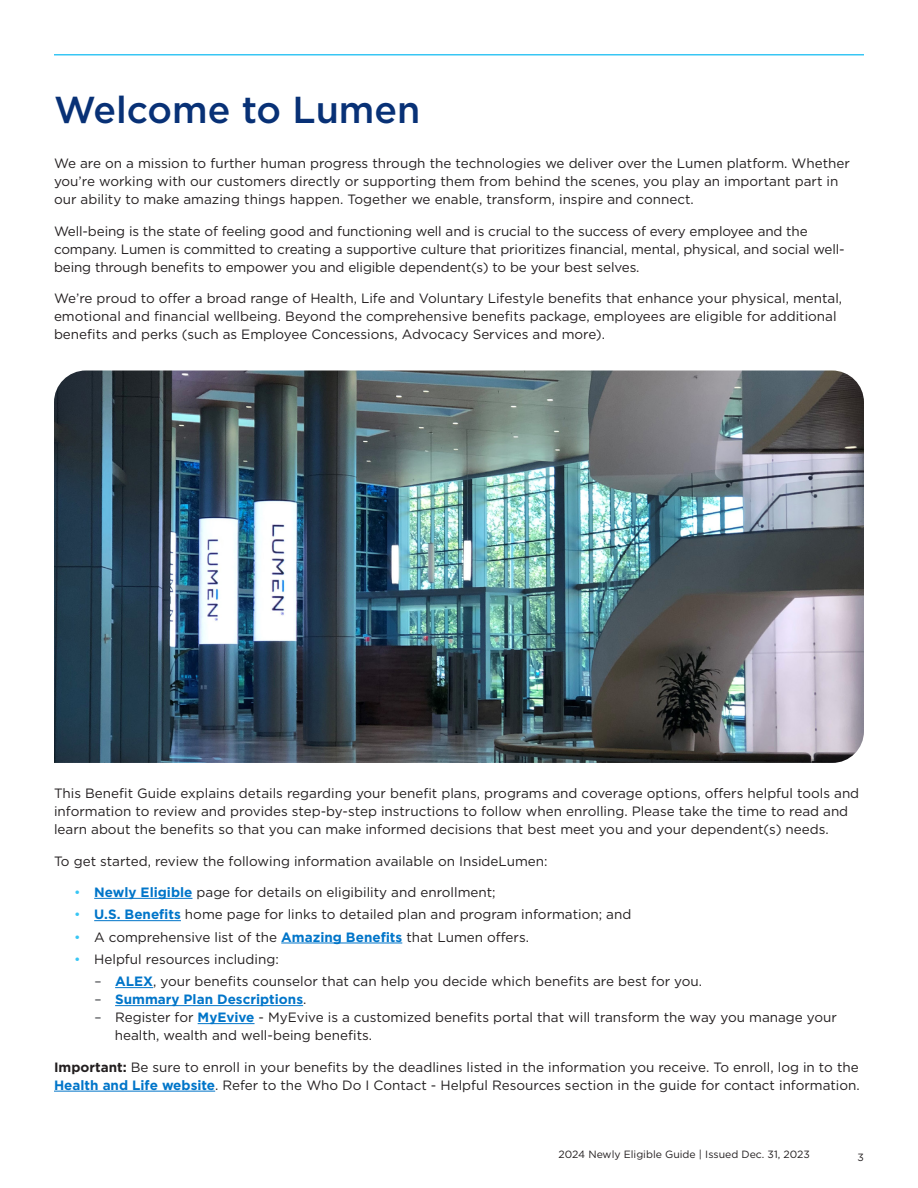
<style>
.page{position:relative;width:918px;height:1188px;background:#fff}
.page>*{position:absolute;margin:0;border:0;box-sizing:border-box;transform-origin:0 0}
.t1{font:500 37.5px "Gotham";color:#083176}
.t2{font:13.5px/18px "Gotham";color:#231f20}
.t3{font:700 13.5px "Gotham";color:#0075c9}
.t4{font:10.5px "Gotham";color:#231f20}
.s1{color:#38c6f4}
.s2{font-weight:700;color:#0075c9}
.s3{color:#3f4145}
.s4{font-weight:400;color:#3f4145}
.s5{font-weight:400;color:#231f20}
.s6{font-weight:700}
</style>
<div class="page">
<hr style="left:54px;top:54px;width:810px;height:2px;background:#38c6f4">
<hr style="left:94px;top:898px;width:99px;height:1px;background:#0075c9">
<hr style="left:94px;top:920px;width:87px;height:1px;background:#0075c9">
<hr style="left:281px;top:943px;width:121px;height:1px;background:#0075c9">
<hr style="left:115px;top:987px;width:38px;height:1px;background:#0075c9">
<hr style="left:115px;top:1005px;width:188px;height:1px;background:#0075c9">
<hr style="left:198px;top:1023px;width:57px;height:1px;background:#0075c9">
<hr style="left:54px;top:1091px;width:161px;height:1px;background:#0075c9">
<img style="left:54px;top:370px;width:810px;height:393px">
<h1 class="t1" style="left:54px;top:85px;width:368px">Welcome to Lumen</h1>
<p class="t2" style="left:54px;top:154px;width:797px">We are on a mission to further human progress through the technologies we deliver over the Lumen platform. Whether you’re working with our customers directly or supporting them from behind the scenes, you play an important part in our ability to make amazing things happen. Together we enable, transform, inspire and connect.</p>
<p class="t2" style="left:54px;top:221px;width:792px">Well-being is the state of feeling good and functioning well and is crucial to the success of every employee and the company. Lumen is committed to creating a supportive culture that prioritizes financial, mental, physical, and social well&shy;being through benefits to empower you and eligible dependent(s) to be your best selves.</p>
<p class="t2" style="left:54px;top:289px;width:790px">We’re proud to offer a broad range of Health, Life and Voluntary Lifestyle benefits that enhance your physical, mental, emotional and financial wellbeing. Beyond the comprehensive benefits package, employees are eligible for additional benefits and perks (such as Employee Concessions, Advocacy Services and more).</p>
<p class="t2" style="left:54px;top:784px;width:807px">This Benefit Guide explains details regarding your benefit plans, programs and coverage options, offers helpful tools and information to review and provides step-by-step instructions to follow when enrolling. Please take the time to read and learn about the benefits so that you can make informed decisions that best meet you and your dependent(s) needs.</p>
<p class="t2" style="left:54px;top:851px;width:495px">To get started, review the following information available on InsideLumen:</p>
<p class="t2" style="left:74px;top:883px;width:423px"><span class="s1">•</span> <span class="s2">Newly Eligible</span> page for details on eligibility and enrollment;</p>
<p class="t2" style="left:74px;top:905px;width:559px"><span class="s1">•</span> <span class="s2">U.S. Benefits</span> home page for links to detailed plan and program information; and</p>
<p class="t2" style="left:74px;top:928px;width:456px"><span class="s1">•</span> A comprehensive list of the <span class="s2">Amazing Benefits</span> that Lumen offers.</p>
<p class="t2" style="left:74px;top:950px;width:206px"><span class="s1">•</span> Helpful resources including:</p>
<p class="t2" style="left:94px;top:972px;width:609px"><span class="s3">–</span> <span class="s2">ALEX</span>, your benefits counselor that can help you decide which benefits are best for you.</p>
<p class="t3" style="left:94px;top:991px;width:213px"><span class="s4">–</span> Summary Plan Descriptions<span class="s5">.</span></p>
<p class="t2" style="left:115px;top:1008px;width:724px;text-indent:-20px"><span class="s3">–</span> Register for <span class="s2">MyEvive</span> - MyEvive is a customized benefits portal that will transform the way you manage your health, wealth and well-being benefits.</p>
<p class="t2" style="left:54px;top:1058px;width:807px"><span class="s6">Important:</span> Be sure to enroll in your benefits by the deadlines listed in the information you receive. To enroll, log in to the<br><span class="s2">Health and Life website</span>. Refer to the Who Do I Contact - Helpful Resources section in the guide for contact information.</p>
<p class="t4" style="left:558px;top:1148px;width:253px">2024 Newly Eligible Guide | Issued Dec. 31, 2023</p>
<p class="t4" style="left:858px;top:1151px;width:8px">3</p>
</div>
